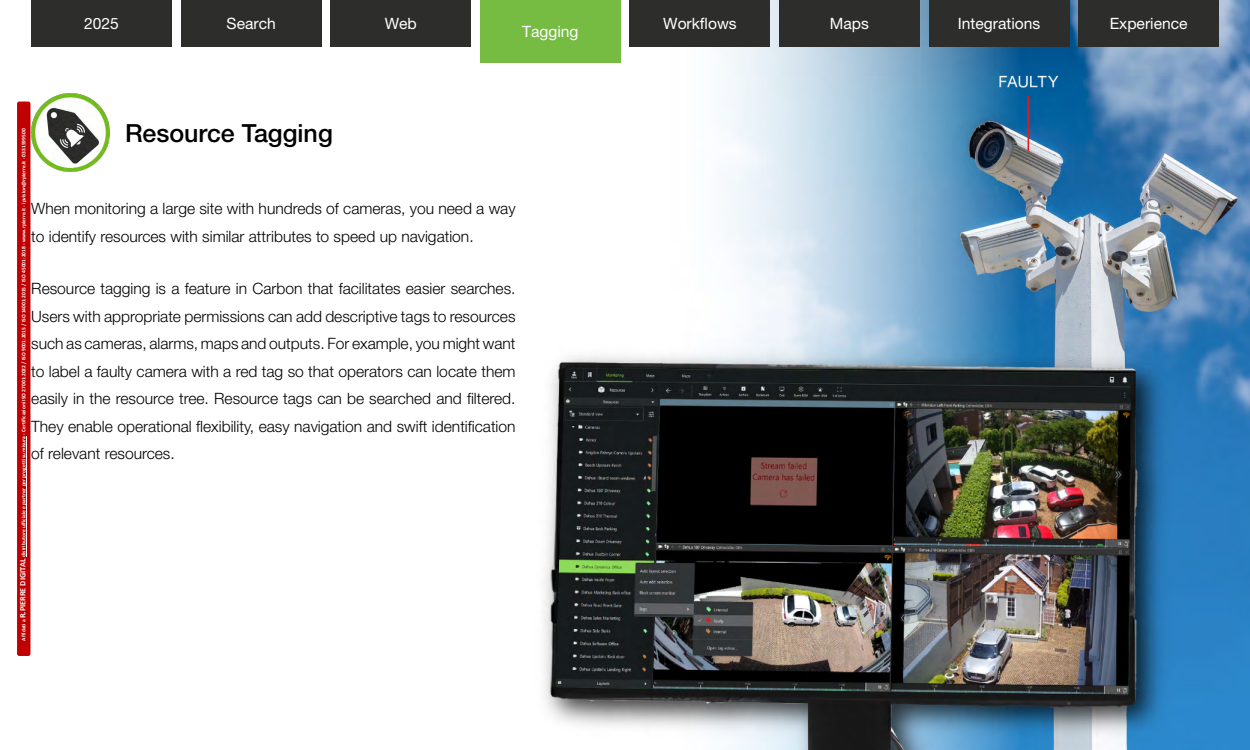
<style>
.page{position:relative;width:1250px;height:750px;background:#fff}
.page>*{position:absolute;margin:0;border:0;box-sizing:border-box;transform-origin:0 0}
.t1{font:500 25px "Helvetica Neue LT Pro";color:#000}
.t2{font:300 15.62px/27.5px "Helvetica Neue LT Pro";color:#000}
.t3{font:15.62px "Helvetica Neue LT Pro";color:#fff}
.t4{font:700 5.5px "Calibri";color:#fff}
.s1{font-size:8.25px}
</style>
<div class="page">
<img style="left:17px;top:0;width:1233px;height:750px">
<img style="left:31px;top:94px;width:78px;height:78px">
<div style="left:32px;top:0;width:140px;height:47px;background:#2d2d2c"></div>
<div style="left:181px;top:0;width:140px;height:47px;background:#2d2d2c"></div>
<div style="left:331px;top:0;width:140px;height:47px;background:#2d2d2c"></div>
<div style="left:480px;top:0;width:140px;height:62px;background:#76bc43"></div>
<div style="left:630px;top:0;width:140px;height:47px;background:#2d2d2c"></div>
<div style="left:779px;top:0;width:141px;height:47px;background:#2d2d2c"></div>
<div style="left:929px;top:0;width:140px;height:47px;background:#2d2d2c"></div>
<div style="left:1079px;top:0;width:140px;height:47px;background:#2d2d2c"></div>
<div style="left:17px;top:102px;width:13px;height:554px;background:#c00000;border-radius:2px"></div>
<hr style="left:26px;top:479px;width:1px;height:78px;background:#fff">
<hr style="left:26px;top:436px;width:1px;height:42px;background:#fff">
<p class="t3" style="left:84px;top:14px;width:36px">2025</p>
<p class="t3" style="left:227px;top:14px;width:51px">Search</p>
<p class="t3" style="left:385px;top:14px;width:34px">Web</p>
<p class="t3" style="left:522px;top:22px;width:58px">Tagging</p>
<h1 class="t1" style="left:125px;top:118px;width:209px">Resource Tagging</h1>
<p class="t4" style="left:21px;top:641px;width:513px;rotate:-90deg">Affidati a <span class="s1">R.PIERRE DIGITAL</span> distributore ufficiale e partner per progetti su misura - Certificazioni ISO 27001:2022 / ISO 9001:2015 / ISO 14001:2015 / ISO 45001:2018 - www.rpierre.it - ipvision@rpierre.it - 0331599500</p>
<p class="t2" style="left:31px;top:195px;width:486px">When monitoring a large site with hundreds of cameras, you need a way to identify resources with similar attributes to speed up navigation.</p>
<p class="t2" style="left:31px;top:275px;width:486px;text-align:justify">Resource tagging is a feature in Carbon that facilitates easier searches.<br>Users with appropriate permissions can add descriptive tags to resources such as cameras, alarms, maps and outputs. For example, you might want to label a faulty camera with a red tag so that operators can locate them easily in the resource tree. Resource tags can be searched and filtered.<br>They enable operational flexibility, easy navigation and swift identification of relevant resources.</p>
<p class="t3" style="left:663px;top:14px;width:75px">Workflows</p>
<p class="t3" style="left:830px;top:14px;width:41px">Maps</p>
<p class="t3" style="left:958px;top:14px;width:84px">Integrations</p>
<p class="t3" style="left:1110px;top:14px;width:79px">Experience</p>
</div>
